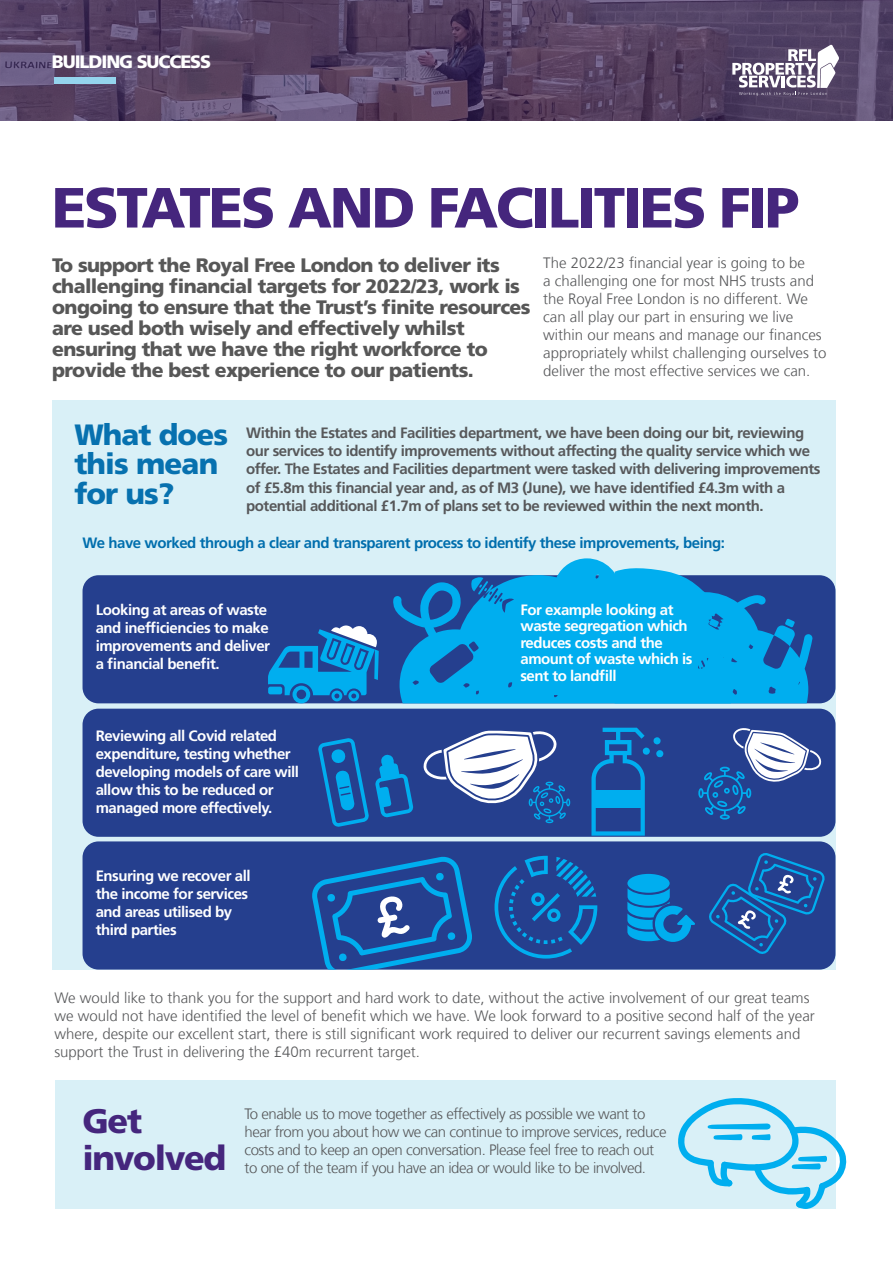
<style>
.page{position:relative;width:893px;height:1263px;background:#fff}
.page>*{position:absolute;margin:0;border:0;box-sizing:border-box;transform-origin:0 0}
.t1{font:900 56.55px "Frutiger LT Com";letter-spacing:-.04em;color:#45267d}
.t2{font:900 34.05px/36.6px "Frutiger LT Com";letter-spacing:-.04em;color:#45267d}
.t3{font:900 29.4px/29.4px "Frutiger LT Com";letter-spacing:-.03em;color:#0771af}
.t4{font:900 19.5px/21px "Frutiger LT Com";letter-spacing:-.03em;color:#575757}
.t5{font:900 18px "Frutiger LT Com";letter-spacing:-.06em;color:#fff}
.t6{font:300 15px/18px "Frutiger LT Com";color:#57585a}
.t7{font:700 15px/18px "Frutiger LT Com";letter-spacing:-.03em;color:#fff}
.t8{font:700 15px/18px "Frutiger LT Com";letter-spacing:-.03em;color:#57585a}
.t9{font:300 15px/18px "Frutiger LT Com";letter-spacing:-.03em;color:#57585a}
.t10{font:700 15px "Frutiger LT Com";letter-spacing:-.03em;color:#006ead}
</style>
<div class="page">
<div style="left:52px;top:400px;width:783px;height:569px;background:#d9f0f7"></div>
<div style="left:83px;top:575px;width:752px;height:128px;background:#253f8e;border-radius:16px"></div>
<div style="left:83px;top:709px;width:752px;height:128px;background:#253f8e;border-radius:16px"></div>
<div style="left:83px;top:841px;width:752px;height:128px;background:#253f8e;border-radius:16px"></div>
<svg style="left:312px;top:856px;width:160px;height:113px"></svg>
<img style="left:0;top:0;width:893px;height:120px">
<div style="left:54px;top:77px;width:62px;height:6px;background:#94d4ed"></div>
<svg style="left:732px;top:45px;width:107px;height:51px"></svg>
<div style="left:55px;top:1081px;width:780px;height:128px;background:#d9f0f7"></div>
<svg style="left:678px;top:1096px;width:169px;height:113px"></svg>
<svg style="left:268px;top:625px;width:111px;height:78px"></svg>
<svg style="left:392px;top:558px;width:223px;height:145px;fill:#00aeef"></svg>
<svg style="left:470px;top:576px;width:18px;height:19px"></svg>
<svg style="left:615px;top:568px;width:198px;height:135px"></svg>
<div style="left:520px;top:604px;width:178px;height:91px;background:#00aeef"></div>
<svg style="left:423px;top:730px;width:147px;height:93px"></svg>
<svg style="left:698px;top:728px;width:124px;height:91px"></svg>
<svg style="left:591px;top:728px;width:72px;height:108px"></svg>
<svg style="left:318px;top:738px;width:51px;height:89px"></svg>
<svg style="left:375px;top:754px;width:38px;height:64px"></svg>
<div style="left:627px;top:874px;width:43px;height:19px;background:#00aeef;border-radius:50%"></div>
<svg style="left:627px;top:888px;width:68px;height:54px"></svg>
<svg style="left:494px;top:856px;width:103px;height:102px"></svg>
<svg style="left:709px;top:853px;width:116px;height:101px"></svg>
<p class="t5" style="left:52px;top:50px;width:161px">BUILDING SUCCESS</p>
<p class="t1" style="left:52px;top:174px;width:749px">ESTATES AND FACILITIES FIP</p>
<p class="t4" style="left:52px;top:254px;width:480px">To support the Royal Free London to deliver its challenging financial targets for 2022/23, work is ongoing to ensure that the Trust’s finite resources are used both wisely and effectively whilst ensuring that we have the right workforce to provide the best experience to our patients.</p>
<p class="t6" style="left:543px;top:254px;width:285px">The 2022/23 financial year is going to be<br>a challenging one for most NHS trusts and the Royal Free London is no different. We can all play our part in ensuring we live within our means and manage our finances appropriately whilst challenging ourselves to deliver the most effective services we can.</p>
<p class="t3" style="left:74px;top:420px;width:155px">What does this mean for us?</p>
<p class="t8" style="left:246px;top:424px;width:576px">Within the Estates and Facilities department, we have been doing our bit, reviewing our services to identify improvements without affecting the quality service which we offer. The Estates and Facilities department were tasked with delivering improvements of £5.8m this financial year and, as of M3 (June), we have identified £4.3m with a potential additional £1.7m of plans set to be reviewed within the next month.</p>
<p class="t10" style="left:83px;top:533px;width:644px">We have worked through a clear and transparent process to identify these improvements, being:</p>
<p class="t7" style="left:96px;top:601px;width:176px">Looking at areas of waste and inefficiencies to make improvements and deliver a financial benefit.</p>
<p class="t7" style="left:520px;top:601px;width:174px;line-height:16.5px">For example looking at waste segregation which reduces costs and the amount of waste which is sent to landfill</p>
<p class="t7" style="left:96px;top:726px;width:205px">Reviewing all Covid related expenditure, testing whether developing models of care will allow this to be reduced or managed more effectively.</p>
<p class="t7" style="left:96px;top:866px;width:156px">Ensuring we recover all the income for services and areas utilised by third parties</p>
<p class="t6" style="left:54px;top:989px;width:762px">We would like to thank you for the support and hard work to date, without the active involvement of our great teams we would not have identified the level of benefit which we have. We look forward to a positive second half of the year where, despite our excellent start, there is still significant work required to deliver our recurrent savings elements and support the Trust in delivering the £40m recurrent target.</p>
<p class="t2" style="left:83px;top:1103px;width:145px">Get involved</p>
<p class="t9" style="left:244px;top:1105px;width:424px">To enable us to move together as effectively as possible we want to hear from you about how we can continue to improve services, reduce costs and to keep an open conversation. Please feel free to reach out to one of the team if you have an idea or would like to be involved.</p>
</div>
